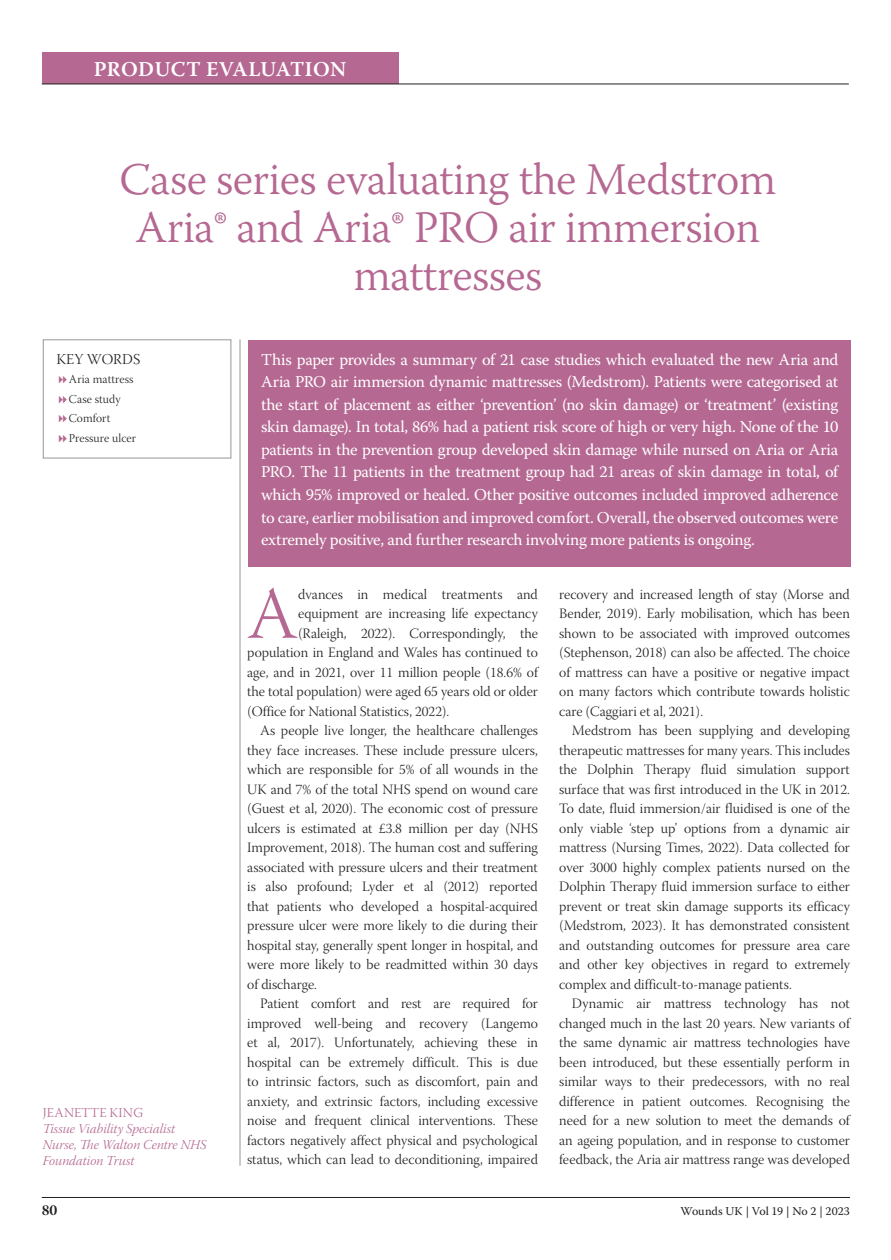
<style>
.page{position:relative;width:891px;height:1260px;background:#fff}
.page>*{position:absolute;margin:0;border:0;box-sizing:border-box;transform-origin:0 0}
.t1{font:73.35px "Warnock Pro Light Subh";color:#b56891}
.t2{font:300 45px/48px "Warnock Pro";letter-spacing:-.015em;color:#b56891;text-align:center}
.t3{font:600 21px "Warnock Pro";letter-spacing:.02em;color:#fff}
.t4{font:16.5px/22.5px "Warnock Pro";letter-spacing:-.02em;color:#fff;text-align:justify}
.t5{font:15px "Warnock Pro Light Subh";letter-spacing:.01em;color:#231f20}
.t6{font:15px "Warnock Pro Bold Subh";color:#231f20}
.t7{font:14.25px/19.5px "Warnock Pro Light Subh";color:#231f20;text-align:justify}
.t8{font:13.5px/16.2px "Warnock Pro Light It Subh";color:#b56891}
.t9{font:13.5px "Warnock Pro Light Subh";letter-spacing:.015em;color:#b56891}
.t10{font:12px/19.5px "Warnock Pro Light Subh";letter-spacing:.01em;color:#231f20}
.t11{font:12px "Warnock Pro";letter-spacing:-.005em;color:#231f20}
</style>
<div class="page">
<hr style="left:42px;top:1197px;width:808px;height:1px;background:#231f20">
<div style="left:42px;top:53px;width:356px;height:31px;background:#b56891"></div>
<hr style="left:42px;top:84px;width:807px;height:1px;background:#231f20">
<hr style="left:240px;top:339px;width:1px;height:826px;background:#939598">
<div style="left:248px;top:340px;width:603px;height:226px;background:#b56891"></div>
<div style="left:43px;top:339px;width:188px;height:119px;border:1px solid #939598"></div>
<h3 class="t3" style="left:94px;top:56px;width:254px">PRODUCT EVALUATION</h3>
<h2 class="t2" style="left:120px;top:155px;width:658px">Case series evaluating the Medstrom<br>Aria® and Aria® PRO air immersion mattresses</h2>
<p class="t5" style="left:56px;top:351px;width:85px">KEY WORDS</p>
<p class="t10" style="left:69px;top:371px;width:69px">Aria mattress<br>Case study<br>Comfort<br>Pressure ulcer</p>
<p class="t9" style="left:43px;top:1105px;width:102px">JEANETTE KING</p>
<p class="t8" style="left:43px;top:1121px;width:165px">Tissue Viability Specialist<br>Nurse, The Walton Centre NHS<br>Foundation Trust</p>
<p class="t4" style="left:261px;top:348px;width:579px">This paper provides a summary of 21 case studies which evaluated the new Aria and Aria PRO air immersion dynamic mattresses (Medstrom). Patients were categorised at the start of placement as either ‘prevention’ (no skin damage) or ‘treatment’ (existing skin damage). In total, 86% had a patient risk score of high or very high. None of the 10 patients in the prevention group developed skin damage while nursed on Aria or Aria PRO. The 11 patients in the treatment group had 21 areas of skin damage in total, of which 95% improved or healed. Other positive outcomes included improved adherence to care, earlier mobilisation and improved comfort. Overall, the observed outcomes were extremely positive, and further research involving more patients is ongoing.</p>
<h1 class="t1" style="left:247px;top:574px;width:53px">A</h1>
<p class="t7" style="left:298px;top:586px;width:241px">dvances in medical treatments and</p>
<p class="t7" style="left:298px;top:605px;width:241px">equipment are increasing life expectancy</p>
<p class="t7" style="left:298px;top:625px;width:241px">(Raleigh, 2022). Correspondingly, the</p>
<p class="t7" style="left:247px;top:644px;width:292px">population in England and Wales has continued to</p>
<p class="t7" style="left:247px;top:664px;width:292px">age, and in 2021, over 11 million people (18.6% of</p>
<p class="t7" style="left:247px;top:683px;width:292px">the total population) were aged 65 years old or older</p>
<p class="t7" style="left:247px;top:703px;width:204px">(Office for National Statistics, 2022).</p>
<p class="t7" style="left:260px;top:722px;width:279px">As people live longer, the healthcare challenges</p>
<p class="t7" style="left:247px;top:742px;width:292px">they face increases. These include pressure ulcers,</p>
<p class="t7" style="left:247px;top:761px;width:292px">which are responsible for 5% of all wounds in the</p>
<p class="t7" style="left:247px;top:781px;width:292px">UK and 7% of the total NHS spend on wound care</p>
<p class="t7" style="left:247px;top:800px;width:292px">(Guest et al, 2020). The economic cost of pressure</p>
<p class="t7" style="left:247px;top:820px;width:292px">ulcers is estimated at £3.8 million per day (NHS</p>
<p class="t7" style="left:247px;top:839px;width:292px">Improvement, 2018). The human cost and suffering</p>
<p class="t7" style="left:247px;top:859px;width:292px">associated with pressure ulcers and their treatment</p>
<p class="t7" style="left:247px;top:878px;width:292px">is also profound; Lyder et al (2012) reported</p>
<p class="t7" style="left:247px;top:898px;width:292px">that patients who developed a hospital-acquired</p>
<p class="t7" style="left:247px;top:917px;width:292px">pressure ulcer were more likely to die during their</p>
<p class="t7" style="left:247px;top:937px;width:292px">hospital stay, generally spent longer in hospital, and</p>
<p class="t7" style="left:247px;top:956px;width:292px">were more likely to be readmitted within 30 days</p>
<p class="t7" style="left:247px;top:976px;width:71px">of discharge.</p>
<p class="t7" style="left:260px;top:995px;width:279px">Patient comfort and rest are required for</p>
<p class="t7" style="left:247px;top:1015px;width:292px">improved well-being and recovery (Langemo</p>
<p class="t7" style="left:247px;top:1034px;width:292px">et al, 2017). Unfortunately, achieving these in</p>
<p class="t7" style="left:247px;top:1054px;width:292px">hospital can be extremely difficult. This is due</p>
<p class="t7" style="left:247px;top:1073px;width:292px">to intrinsic factors, such as discomfort, pain and</p>
<p class="t7" style="left:247px;top:1093px;width:292px">anxiety, and extrinsic factors, including excessive</p>
<p class="t7" style="left:247px;top:1112px;width:292px">noise and frequent clinical interventions. These</p>
<p class="t7" style="left:247px;top:1132px;width:292px">factors negatively affect physical and psychological</p>
<p class="t7" style="left:247px;top:1151px;width:292px">status, which can lead to deconditioning, impaired</p>
<p class="t7" style="left:559px;top:586px;width:292px">recovery and increased length of stay (Morse and Bender, 2019). Early mobilisation, which has been shown to be associated with improved outcomes (Stephenson, 2018) can also be affected. The choice of mattress can have a positive or negative impact on many factors which contribute towards holistic care (Caggiari et al, 2021).</p>
<p class="t7" style="left:559px;top:722px;width:292px;text-indent:13px">Medstrom has been supplying and developing therapeutic mattresses for many years. This includes the Dolphin Therapy fluid simulation support surface that was first introduced in the UK in 2012.<br>To date, fluid immersion/air fluidised is one of the only viable ‘step up’ options from a dynamic air mattress (Nursing Times, 2022). Data collected for over 3000 highly complex patients nursed on the Dolphin Therapy fluid immersion surface to either prevent or treat skin damage supports its efficacy (Medstrom, 2023). It has demonstrated consistent and outstanding outcomes for pressure area care and other key objectives in regard to extremely complex and difficult-to-manage patients.</p>
<p class="t7" style="left:559px;top:995px;width:292px;text-indent:13px">Dynamic air mattress technology has not changed much in the last 20 years. New variants of the same dynamic air mattress technologies have been introduced, but these essentially perform in similar ways to their predecessors, with no real difference in patient outcomes. Recognising the need for a new solution to meet the demands of an ageing population, and in response to customer feedback, the Aria air mattress range was developed</p>
<p class="t6" style="left:42px;top:1201px;width:17px">80</p>
<p class="t11" style="left:680px;top:1203px;width:171px">Wounds UK | Vol 19 | No 2 | 2023</p>
</div>
